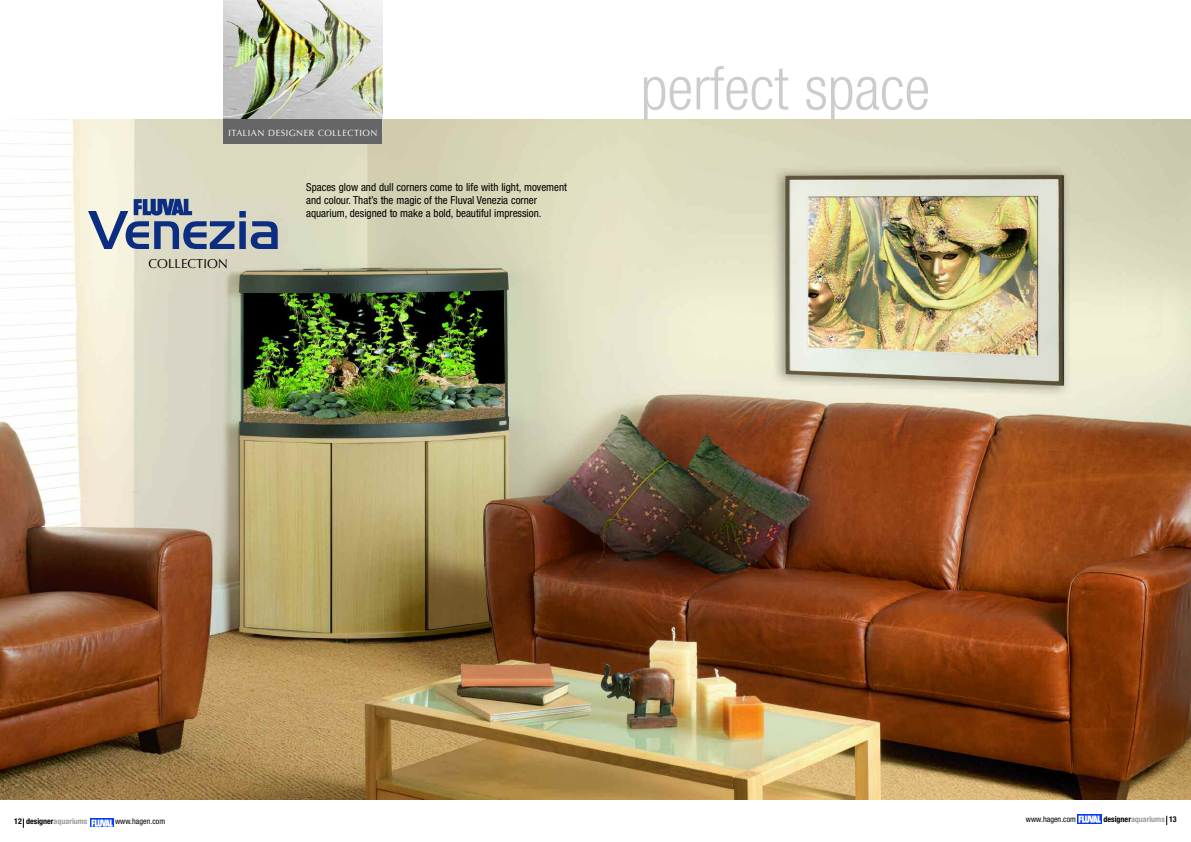
<style>
.page{position:relative;width:1191px;height:842px;background:#fff}
.page>*{position:absolute;margin:0;border:0;box-sizing:border-box;transform-origin:0 0}
.t1{font:300 condensed 60px "Helvetica Neue";color:#ccc}
.t2{font:500 57px "Handel Got D";letter-spacing:-.02em;color:#0c2e82}
.t3{font:13px "Optima";color:#000}
.t4{font:condensed 11px/13.2px "Helvetica Neue";color:#000}
.t5{font:9px "Optima";letter-spacing:.055em;color:#fff}
.t6{font:700 condensed 8px "Helvetica Neue";color:#000}
.t7{font:condensed 8px "Helvetica Neue";color:#000}
.s1{color:#999}
</style>
<div class="page">
<img style="left:0;top:119px;width:1191px;height:680px">
<img style="left:1077px;top:815px;width:24px;height:8px">
<img style="left:90px;top:819px;width:24px;height:8px">
<img style="left:131px;top:195px;width:66px;height:25px">
<img style="left:224px;top:0;width:158px;height:119px">
<div style="left:224px;top:119px;width:158px;height:24px;background:#666"></div>
<p class="t5" style="left:228px;top:127px;width:150px">ITALIAN DESIGNER COLLECTION</p>
<h2 class="t2" style="left:88px;top:196px;width:195px">Venezia</h2>
<p class="t3" style="left:149px;top:256px;width:81px">COLLECTION</p>
<p class="t4" style="left:306px;top:181px;width:262px">Spaces glow and dull corners come to life with light, movement and colour. That’s the magic of the Fluval Venezia corner aquarium, designed to make a bold, beautiful impression.</p>
<h1 class="t1" style="left:641px;top:67px;width:291px">perfect space</h1>
<p class="t6" style="left:14px;top:819px;width:75px">12 designer<span class="s1">aquariums</span></p>
<p class="t7" style="left:115px;top:819px;width:52px">www.hagen.com</p>
<p class="t7" style="left:1025px;top:816px;width:52px">www.hagen.com</p>
<p class="t6" style="left:1103px;top:816px;width:75px">designer<span class="s1">aquariums</span> 13</p>
</div>
